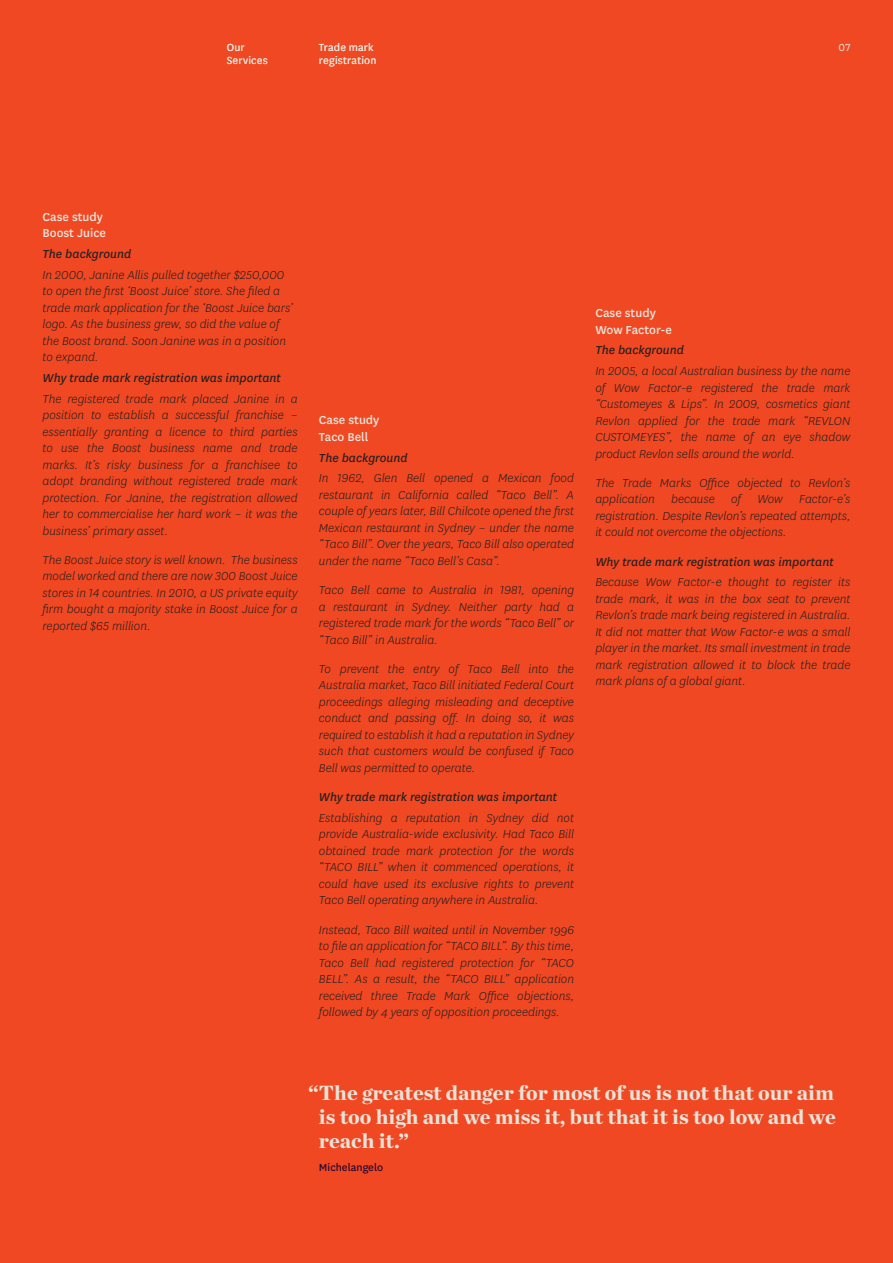
<style>
.page{position:relative;width:893px;height:1263px;background:#f04822}
.page>*{position:absolute;margin:0;border:0;box-sizing:border-box;transform-origin:0 0}
.t1{font:900 21px/24px "Chronicle Deck";color:#e6e2d7;text-align:justify}
.t2{font:italic 300 13.5px/16.5px "National";color:#231f20;text-align:justify}
.t3{font:italic 13.5px "National";color:#231f20}
.t4{font:500 13.5px/16.5px "National";color:#e6e2d7}
.t5{font:12px/12.8px "National";letter-spacing:.015em;color:#e6e2d7}
.t6{font:12px "National";color:#26062d}
</style>
<div class="page">
<p class="t5" style="left:227px;top:41px;width:42px">Our<br>Services</p>
<p class="t5" style="left:319px;top:41px;width:59px">Trade mark registration</p>
<p class="t5" style="left:838px;top:41px;width:13px">07</p>
<p class="t4" style="left:43px;top:207px;width:65px">Case study<br>Boost Juice</p>
<p class="t3" style="left:43px;top:245px;width:90px">The background</p>
<p class="t2" style="left:43px;top:266px;width:252px;text-align:left">In 2000, Janine Allis pulled together $250,000 to open the first ‘Boost Juice’ store. She filed a trade mark application for the ‘Boost Juice bars’ logo. As the business grew, so did the value of the Boost brand. Soon Janine was in a position to expand.</p>
<p class="t3" style="left:43px;top:369px;width:240px">Why trade mark registration was important</p>
<p class="t2" style="left:43px;top:390px;width:257px">The registered trade mark placed Janine in a position to establish a successful franchise – essentially granting a licence to third parties to use the Boost business name and trade marks. It’s risky business for a franchisee to adopt branding without registered trade mark protection. For Janine, the registration allowed her to commercialise her hard work – it was the business’ primary asset.</p>
<p class="t2" style="left:43px;top:551px;width:258px">The Boost Juice story is well known. The business model worked and there are now 300 Boost Juice stores in 14 countries. In 2010, a US private equity firm bought a majority stake in Boost Juice for a reported $65 million.</p>
<p class="t4" style="left:319px;top:411px;width:62px">Case study<br>Taco Bell</p>
<p class="t3" style="left:319px;top:449px;width:90px">The background</p>
<p class="t2" style="left:319px;top:470px;width:257px">In 1962, Glen Bell opened a Mexican food restaurant in California called “Taco Bell”. A couple ofyears later, Bill Chilcote opened the first Mexican restaurant in Sydney – under the name “Taco Bill”. Over the years, Taco Bill also operated under the name “Taco Bell’s Casa”.</p>
<p class="t2" style="left:319px;top:581px;width:257px">Taco Bell came to Australia in 1981, opening a restaurant in Sydney. Neither party had a registered trade mark for the words “Taco Bell” or “Taco Bill” in Australia.</p>
<p class="t2" style="left:319px;top:660px;width:258px">To prevent the entry of Taco Bell into the Australia market, Taco Bill initiated Federal Court proceedings alleging misleading and deceptive conduct and passing off. In doing so, it was required to establish it had a reputation in Sydney such that customers would be confused if Taco Bell was permitted to operate.</p>
<p class="t3" style="left:319px;top:788px;width:240px">Why trade mark registration was important</p>
<p class="t2" style="left:319px;top:809px;width:257px">Establishing a reputation in Sydney did not provide Australia-wide exclusivity. Had Taco Bill obtained trade mark protection for the words “TACO BILL” when it commenced operations, it could have used its exclusive rights to prevent Taco Bell operating anywhere in Australia.</p>
<p class="t2" style="left:319px;top:921px;width:257px">Instead, Taco Bill waited until in November 1996 to file an application for “TACO BILL”. By this time, Taco Bell had registered protection for “TACO BELL”. As a result, the “TACO BILL” application received three Trade Mark Office objections, followed by 4 years ofopposition proceedings.</p>
<p class="t4" style="left:595px;top:304px;width:78px">Case study<br>Wow Factor-e</p>
<p class="t3" style="left:595px;top:342px;width:90px">The background</p>
<p class="t2" style="left:595px;top:362px;width:257px">In 2005, a local Australian business by the name of Wow Factor-e registered the trade mark “Customeyes &amp; Lips”. In 2009, cosmetics giant Revlon applied for the trade mark “REVLON CUSTOMEYES”, the name of an eye shadow product Revlon sells around the world.</p>
<p class="t2" style="left:595px;top:474px;width:257px">The Trade Marks Office objected to Revlon’s application because of Wow Factor-e’s registration. Despite Revlon’s repeated attempts, it could not overcome the objections.</p>
<p class="t3" style="left:595px;top:553px;width:240px">Why trade mark registration was important</p>
<p class="t2" style="left:595px;top:574px;width:257px">Because Wow Factor-e thought to register its trade mark, it was in the box seat to prevent Revlon’s trade mark being registered in Australia.<br>It did not matter that Wow Factor-e was a small player in the market. Its small investment in trade mark registration allowed it to block the trade mark plans ofa global giant.</p>
<h1 class="t1" style="left:319px;top:1079px;width:518px;text-indent:-11px">“The greatest danger for most of us is not that our aim is too high and we miss it, but that it is too low and we reach it.”</h1>
<p class="t6" style="left:319px;top:1159px;width:66px">Michelangelo</p>
</div>
